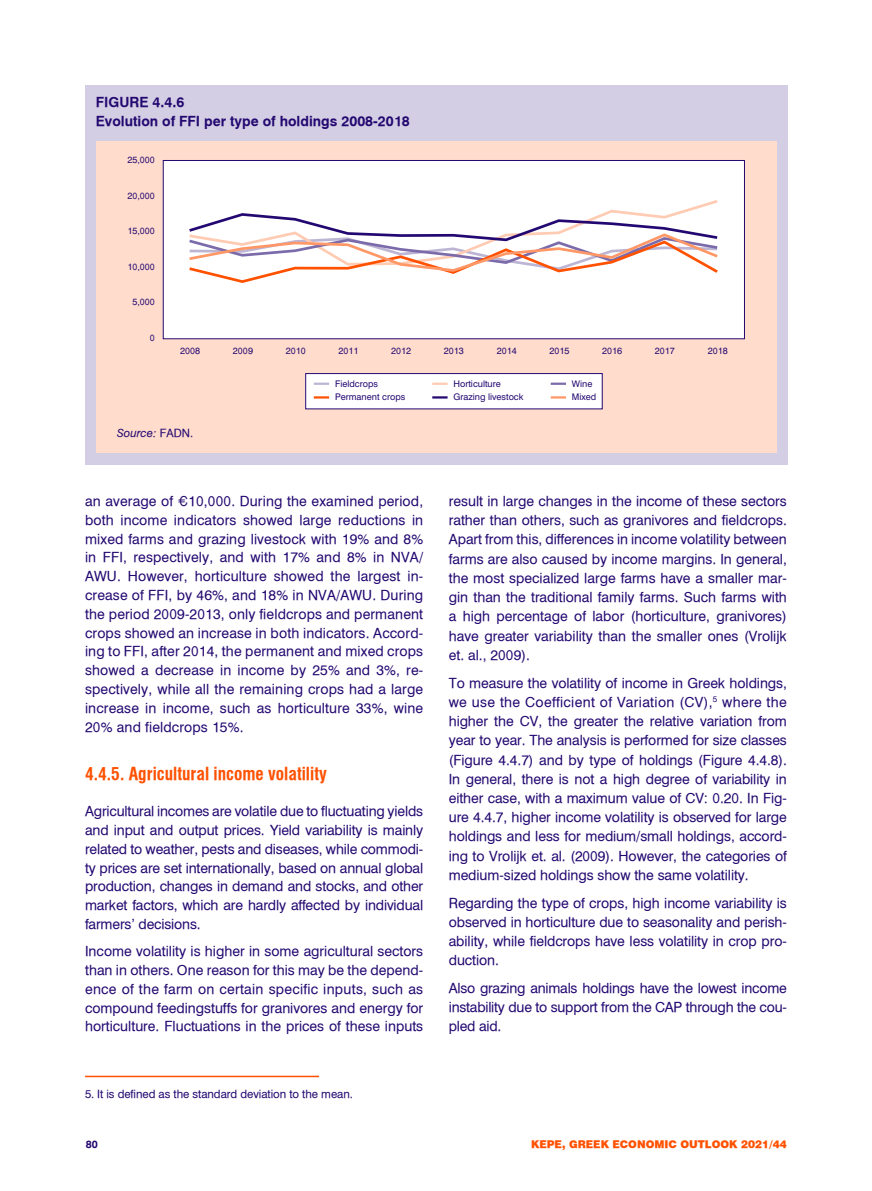
<style>
.page{position:relative;width:872px;height:1191px;background:#fff}
.page>*{position:absolute;margin:0;border:0;box-sizing:border-box;transform-origin:0 0}
.t1{font:18px "UB Helvetica Cond Bold";color:#ff5100}
.t2{font:13.8px/19.2px "UB Helvetica";letter-spacing:-.005em;color:#230871;text-align:justify}
.t3{font:13.8px/18.8px "UB Helvetica Bold";color:#230871}
.t4{font:11.25px "UB Helvetica";letter-spacing:-.005em;color:#230871}
.t5{font:11.25px "UB Helvetica Italic";color:#230871}
.t6{font:900 10.5px "UB Helvetica";color:#ff5100}
.t7{font:10.5px "UB Helvetica Bold";color:#230871}
.t8{font:9px "UB Helvetica";color:#230871}
.s1{font-family:"UB Helvetica"}
.s2{font-family:"Helvetica"}
</style>
<div class="page">
<hr style="left:85px;top:1075px;width:234px;height:2px;background:#ff5100">
<div style="left:85px;top:85px;width:702px;height:380px;background:#d3cee3"></div>
<div style="left:96px;top:141px;width:680px;height:312px;background:#ffdccc"></div>
<div style="left:163px;top:160px;width:581px;height:179px;background:#fff"></div>
<div style="left:163px;top:160px;width:582px;height:179px;border:1px solid #230871"></div>
<svg style="left:189px;top:200px;width:529px;height:83px"></svg>
<div style="left:306px;top:373px;width:296px;height:36px;background:#fff"></div>
<div style="left:305px;top:373px;width:297px;height:36px;border:1px solid #230871"></div>
<hr style="left:314px;top:382px;width:15px;height:3px;background:#bdb5d4">
<hr style="left:432px;top:382px;width:15px;height:3px;background:#ffcbb3">
<hr style="left:551px;top:382px;width:15px;height:3px;background:#7b6baa">
<svg style="left:314px;top:396px;width:15px;height:2px"></svg>
<svg style="left:432px;top:396px;width:15px;height:2px"></svg>
<svg style="left:551px;top:396px;width:15px;height:2px"></svg>
<p class="t3" style="left:96px;top:93px;width:315px">FIGURE 4.4.6<br>Evolution of FFI per type of holdings 2008-2018</p>
<p class="t8" style="left:127px;top:155px;width:29px">25,000</p>
<p class="t8" style="left:127px;top:191px;width:29px">20,000</p>
<p class="t8" style="left:127px;top:226px;width:29px">15,000</p>
<p class="t8" style="left:127px;top:261px;width:29px">10,000</p>
<p class="t8" style="left:132px;top:297px;width:24px">5,000</p>
<p class="t8" style="left:150px;top:332px;width:7px">0</p>
<p class="t8" style="left:180px;top:346px;width:22px">2008</p>
<p class="t8" style="left:233px;top:346px;width:22px">2009</p>
<p class="t8" style="left:286px;top:346px;width:22px">2010</p>
<p class="t8" style="left:338px;top:346px;width:22px">2011</p>
<p class="t8" style="left:391px;top:346px;width:22px">2012</p>
<p class="t8" style="left:444px;top:346px;width:22px">2013</p>
<p class="t8" style="left:496px;top:346px;width:22px">2014</p>
<p class="t8" style="left:549px;top:346px;width:22px">2015</p>
<p class="t8" style="left:602px;top:346px;width:22px">2016</p>
<p class="t8" style="left:655px;top:346px;width:22px">2017</p>
<p class="t8" style="left:707px;top:346px;width:22px">2018</p>
<p class="t8" style="left:335px;top:378px;width:44px">Fieldcrops</p>
<p class="t8" style="left:453px;top:378px;width:49px">Horticulture</p>
<p class="t8" style="left:572px;top:378px;width:22px">Wine</p>
<p class="t8" style="left:335px;top:392px;width:72px">Permanent crops</p>
<p class="t8" style="left:453px;top:392px;width:72px">Grazing livestock</p>
<p class="t8" style="left:572px;top:392px;width:26px">Mixed</p>
<p class="t5" style="left:117px;top:427px;width:78px">Source: <span class="s1">FADN.</span></p>
<p class="t2" style="left:85px;top:492px;width:340px;line-height:18.8px">an average of <span class="s2">€</span>10,000. During the examined period, both income indicators showed large reductions in mixed farms and grazing livestock with 19% and 8% in FFI, respectively, and with 17% and 8% in NVA/ AWU. However, horticulture showed the largest in&shy;crease of FFI, by 46%, and 18% in NVA/AWU. During the period 2009-2013, only fieldcrops and permanent crops showed an increase in both indicators. Accord&shy;ing to FFI, after 2014, the permanent and mixed crops showed a decrease in income by 25% and 3%, re&shy;spectively, while all the remaining crops had a large increase in income, such as horticulture 33%, wine 20% and fieldcrops 15%.</p>
<h1 class="t1" style="left:85px;top:764px;width:243px">4.4.5. Agricultural income volatility</h1>
<p class="t2" style="left:85px;top:802px;width:340px;line-height:18.8px">Agricultural incomes are volatile due to fluctuating yields and input and output prices. Yield variability is mainly related to weather, pests and diseases, while commodi&shy;ty prices are set internationally, based on annual global production, changes in demand and stocks, and other market factors, which are hardly affected by individual farmers’ decisions.</p>
<p class="t2" style="left:85px;top:942px;width:340px;line-height:18.8px">Income volatility is higher in some agricultural sectors than in others. One reason for this may be the depend&shy;ence of the farm on certain specific inputs, such as compound feedingstuffs for granivores and energy for horticulture. Fluctuations in the prices of these inputs</p>
<p class="t4" style="left:85px;top:1088px;width:269px">5. It is defined as the standard deviation to the mean.</p>
<p class="t2" style="left:449px;top:492px;width:340px">result in large changes in the income of these sectors rather than others, such as granivores and fieldcrops.<br>Apart from this, differences in income volatility between farms are also caused by income margins. In general, the most specialized large farms have a smaller mar&shy;gin than the traditional family farms. Such farms with a high percentage of labor (horticulture, granivores) have greater variability than the smaller ones (Vrolijk et. al., 2009).</p>
<p class="t2" style="left:449px;top:673px;width:340px">To measure the volatility of income in Greek holdings, we use the Coefficient of Variation (CV),<sup>5</sup> where the higher the CV, the greater the relative variation from year to year. The analysis is performed for size classes (Figure 4.4.7) and by type of holdings (Figure 4.4.8).<br>In general, there is not a high degree of variability in either case, with a maximum value of CV: 0.20. In Fig&shy;ure 4.4.7, higher income volatility is observed for large holdings and less for medium/small holdings, accord&shy;ing to Vrolijk et. al. (2009). However, the categories of medium-sized holdings show the same volatility.</p>
<p class="t2" style="left:449px;top:893px;width:340px">Regarding the type of crops, high income variability is observed in horticulture due to seasonality and perish&shy;ability, while fieldcrops have less volatility in crop pro&shy;duction.</p>
<p class="t2" style="left:449px;top:978px;width:340px">Also grazing animals holdings have the lowest income instability due to support from the CAP through the cou&shy;pled aid.</p>
<p class="t7" style="left:86px;top:1138px;width:14px">80</p>
<p class="t6" style="left:531px;top:1138px;width:257px">KEPE, GREEK ECONOMIC OUTLOOK 2021/44</p>
</div>
